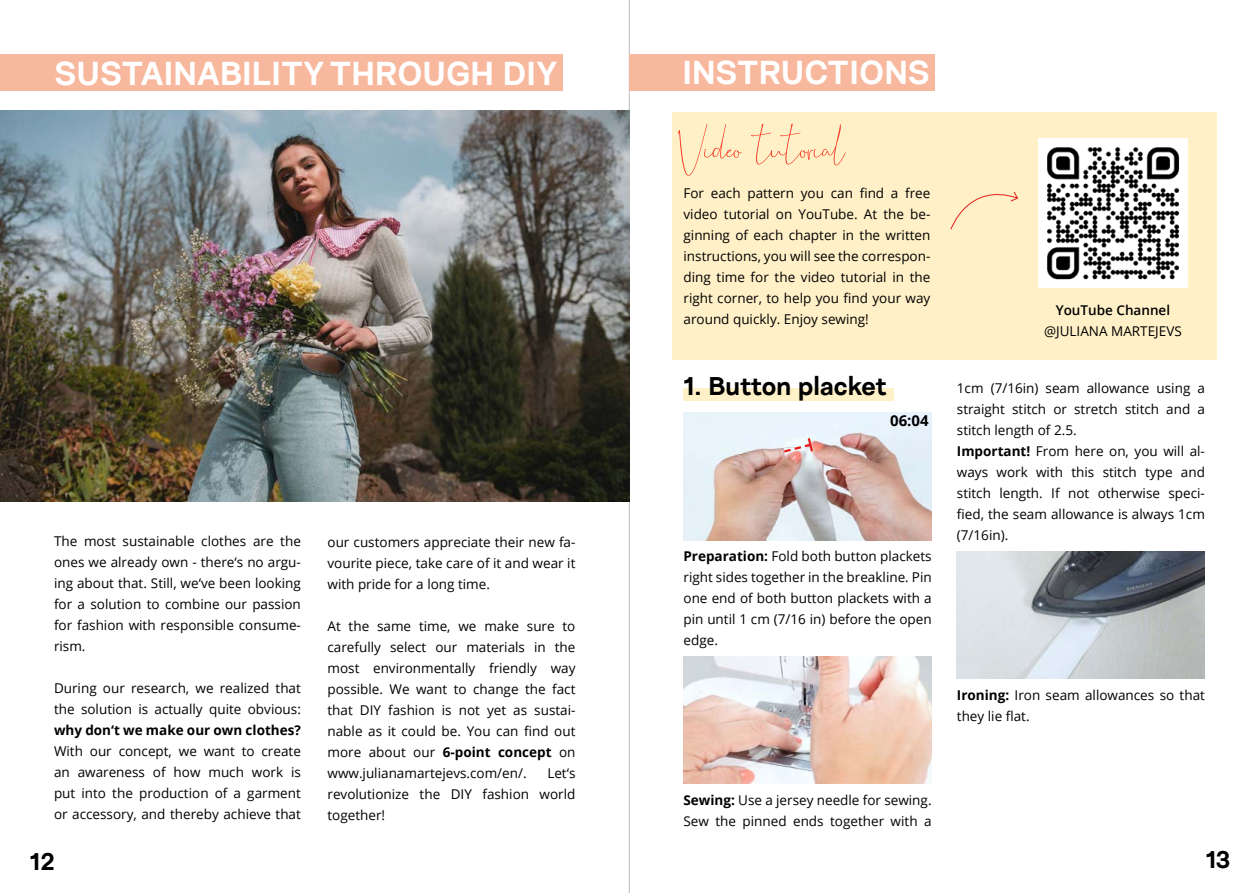
<style>
.page{position:relative;width:1259px;height:893px;background:#fff}
.page>*{position:absolute;margin:0;border:0;box-sizing:border-box;transform-origin:0 0}
.t1{font:60px "Cellina";color:#f9331e}
.t2{font:700 33px "Nurom";color:#fff}
.t3{font:700 25.5px "Nurom";color:#000}
.t4{font:700 24px "Nurom";color:#000}
.t5{font:700 15px "Open Sans";color:#000}
.t6{font:13.5px/21px "Open Sans";color:#000;text-align:justify}
.t7{font:700 13.5px "Open Sans";color:#000}
.t8{font:600 13.5px "Open Sans";color:#000}
.s1{font-weight:700}
</style>
<div class="page">
<hr style="left:629px;top:0;width:1px;height:893px;background:#b9b9ba">
<div style="left:0;top:54px;width:563px;height:37px;background:#f7b89e"></div>
<img style="left:0;top:111px;width:629px;height:391px">
<div style="left:629px;top:55px;width:305px;height:36px;background:#f7b89e"></div>
<div style="left:672px;top:113px;width:544px;height:247px;background:#fff0c7"></div>
<img style="left:1039px;top:139px;width:148px;height:149px">
<svg style="left:950px;top:191px;width:68px;height:39px"></svg>
<img style="left:683px;top:413px;width:248px;height:128px">
<div style="left:684px;top:388px;width:210px;height:12px;background:#fef0c7"></div>
<img style="left:683px;top:656px;width:248px;height:128px">
<svg style="left:781px;top:436px;width:33px;height:18px"></svg>
<img style="left:957px;top:551px;width:248px;height:128px">
<h2 class="t2" style="left:54px;top:52px;width:504px">SUSTAINABILITY THROUGH DIY</h2>
<h2 class="t2" style="left:682px;top:52px;width:249px">INSTRUCTIONS</h2>
<h1 class="t1" style="left:678px;top:121px;width:169px">Video tutorial</h1>
<p class="t6" style="left:683px;top:182px;width:248px">For each pattern you can find a free video tutorial on YouTube. At the be&shy;ginning of each chapter in the written instructions, you will see the correspon&shy;ding time for the video tutorial in the right corner, to help you find your way around quickly. Enjoy sewing!</p>
<p class="t8" style="left:1055px;top:301px;width:116px">YouTube Channel</p>
<p class="t6" style="left:1044px;top:320px;width:139px">@JULIANA MARTEJEVS</p>
<p class="t6" style="left:54px;top:530px;width:248px">The most sustainable clothes are the ones we already own - there‘s no argu&shy;ing about that. Still, we‘ve been looking for a solution to combine our passion for fashion with responsible consume&shy;rism.</p>
<p class="t6" style="left:54px;top:677px;width:248px">During our research, we realized that the solution is actually quite obvious:</p>
<p class="t7" style="left:54px;top:720px;width:248px">why don‘t we make our own clothes?</p>
<p class="t6" style="left:54px;top:740px;width:248px">With our concept, we want to create an awareness of how much work is put into the production of a garment or accessory, and thereby achieve that</p>
<p class="t6" style="left:327px;top:531px;width:249px">our customers appreciate their new fa&shy;vourite piece, take care of it and wear it with pride for a long time.</p>
<p class="t6" style="left:327px;top:615px;width:249px">At the same time, we make sure to carefully select our materials in the most environmentally friendly way possible. We want to change the fact that DIY fashion is not yet as sustai&shy;nable as it could be. You can find out more about our <span class="s1">6-point concept</span> on www.julianamartejevs.com/en/.</p>
<p class="t6" style="left:327px;top:762px;width:249px;text-indent:220px">Let‘s revolutionize the DIY fashion world together!</p>
<h3 class="t3" style="left:683px;top:370px;width:205px">1. Button placket</h3>
<p class="t6" style="left:957px;top:378px;width:250px;text-align:left">1cm (7/16in) seam allowance using a straight stitch or stretch stitch and a stitch length of 2.5.<br><span class="s1">Important!</span> From here on, you will al&shy;ways work with this stitch type and stitch length. If not otherwise speci&shy;fied, the seam allowance is always 1cm (7/16in).</p>
<p class="t5" style="left:890px;top:410px;width:40px">06:04</p>
<p class="t6" style="left:683px;top:546px;width:250px"><span class="s1">Preparation:</span> Fold both button plackets right sides together in the breakline. Pin one end of both button plackets with a pin until 1 cm (7/16 in) before the open edge.</p>
<p class="t6" style="left:957px;top:684px;width:249px"><span class="s1">Ironing:</span> Iron seam allowances so that they lie flat.</p>
<p class="t6" style="left:683px;top:789px;width:250px"><span class="s1">Sewing:</span> Use a jersey needle for sewing.<br>Sew the pinned ends together with a</p>
<h3 class="t4" style="left:30px;top:846px;width:26px">12</h3>
<h3 class="t4" style="left:1205px;top:845px;width:26px">13</h3>
</div>
